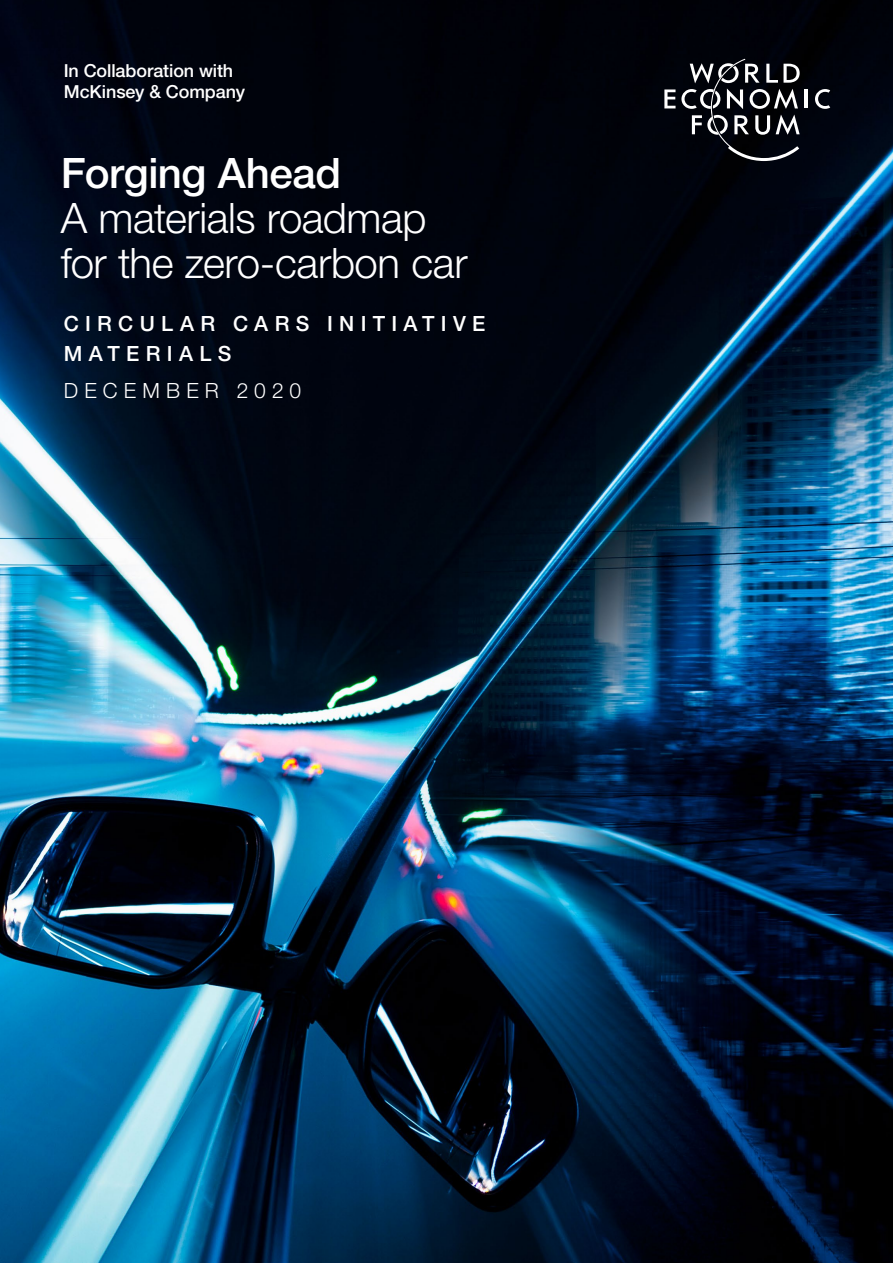
<style>
.page{position:relative;width:893px;height:1263px;background:#fff}
.page>*{position:absolute;margin:0;border:0;box-sizing:border-box;transform-origin:0 0}
.t1{font:300 42px/45px "Helvetica Neue LT Pro";letter-spacing:-.01em;color:#fff}
.t2{font:500 42px "Helvetica Neue LT Pro";letter-spacing:-.01em;color:#fff}
.t3{font:500 21px/30px "Helvetica Neue LT Pro";letter-spacing:.3em;color:#fff}
.t4{font:300 21px "Helvetica Neue LT Pro";letter-spacing:.29em;color:#fff}
.t5{font:500 18px/21.6px "Helvetica Neue LT Pro";letter-spacing:-.005em;color:#fff}
</style>
<div class="page">
<img style="left:0;top:0;width:893px;height:1263px">
<svg style="left:664px;top:89px;width:11px;height:19px"></svg>
<hr style="left:805px;top:89px;width:3px;height:19px;background:#fff">
<svg style="left:815px;top:89px;width:15px;height:20px"></svg>
<svg style="left:681px;top:59px;width:119px;height:102px;background:#33353a"></svg>
<p class="t5" style="left:64px;top:59px;width:183px">In Collaboration with<br>McKinsey &amp; Company</p>
<p class="t2" style="left:61px;top:148px;width:282px">Forging Ahead</p>
<p class="t1" style="left:61px;top:195px;width:408px">A materials roadmap for the zero-carbon car</p>
<p class="t3" style="left:64px;top:308px;width:423px">CIRCULAR CARS INITIATIVE<br>MATERIALS</p>
<p class="t4" style="left:64px;top:377px;width:239px">DECEMBER 2020</p>
</div>
